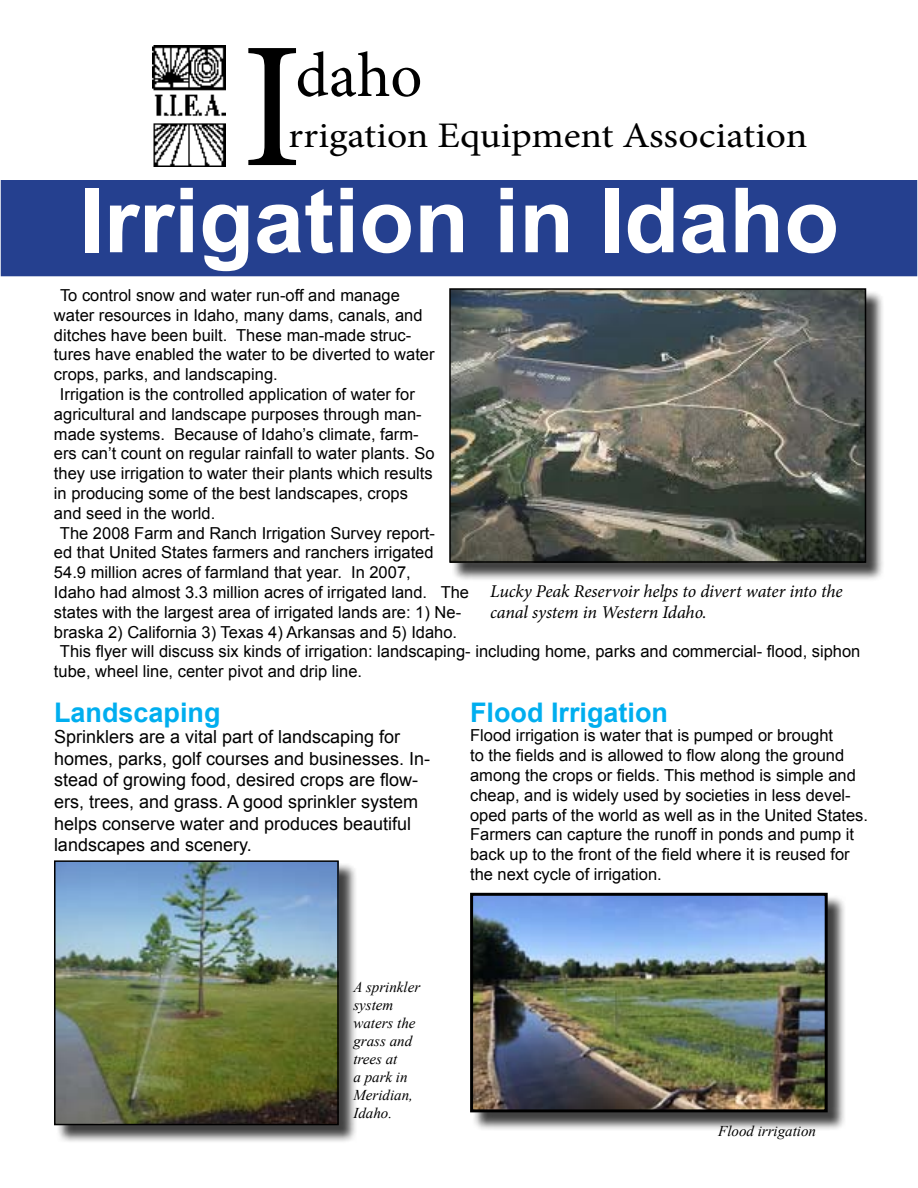
<style>
.page{position:relative;width:918px;height:1188px;background:#fff}
.page>*{position:absolute;margin:0;border:0;box-sizing:border-box;transform-origin:0 0}
.t1{font:180px "Minion Pro";color:#000}
.t2{font:700 90px "Arial";color:#fff}
.t3{font:63px "Minion Pro";color:#000}
.t4{font:36px "Minion Pro";color:#000;scale:1.1 1}
.t5{font:700 27px "Arial";color:#00aeef}
.t6{font:18px/21.6px "Arial";color:#000}
.t7{font:italic 18px/21.6px "Minion Pro";letter-spacing:-.01em;color:#000}
.t8{font:16.5px/19.8px "Arial";color:#000}
.t9{font:italic 15px/18px "Times New Roman";color:#000}
</style>
<div class="page">
<div style="left:2px;top:181px;width:914px;height:95px;background:#25408f"></div>
<div style="left:1px;top:180px;width:916px;height:96px;border:2px solid #25408f"></div>
<div style="left:473px;top:895px;width:373px;height:236px;background:#000;opacity:.75"></div>
<img style="left:474px;top:897px;width:350px;height:211px">
<div style="left:470px;top:893px;width:358px;height:219px;border:3px solid #000"></div>
<img style="left:153px;top:46px;width:73px;height:120px">
<div style="left:57px;top:863px;width:301px;height:280px;background:#000;opacity:.75"></div>
<img style="left:57px;top:863px;width:279px;height:259px">
<div style="left:54px;top:860px;width:285px;height:265px;border:2px solid #000"></div>
<div style="left:452px;top:291px;width:433px;height:291px;background:#000;opacity:.75"></div>
<img style="left:452px;top:291px;width:411px;height:269px">
<div style="left:449px;top:288px;width:417px;height:275px;border:2px solid #000"></div>
<h1 class="t1" style="left:242px;top:-13px;width:63px">I</h1>
<h3 class="t3" style="left:296px;top:34px;width:128px">daho</h3>
<h3 class="t4" style="left:289px;top:111px;width:473px">rrigation Equipment Association</h3>
<h2 class="t2" style="left:79px;top:161px;width:762px">Irrigation in Idaho</h2>
<p class="t8" style="left:60px;top:286px;width:341px">To control snow and water run-off and manage</p>
<p class="t8" style="left:54px;top:305px;width:370px">water resources in Idaho, many dams, canals, and</p>
<p class="t8" style="left:54px;top:325px;width:359px">ditches have been built. These man-made struc-</p>
<p class="t8" style="left:54px;top:345px;width:382px">tures have enabled the water to be diverted to water</p>
<p class="t8" style="left:54px;top:365px;width:225px">crops, parks, and landscaping.</p>
<p class="t8" style="left:60px;top:385px;width:356px">Irrigation is the controlled application of water for</p>
<p class="t8" style="left:54px;top:404px;width:369px">agricultural and landscape purposes through man-</p>
<p class="t8" style="left:54px;top:424px;width:366px">made systems. Because of Idaho’s climate, farm-</p>
<p class="t8" style="left:54px;top:444px;width:382px">ers can’t count on regular rainfall to water plants. So</p>
<p class="t8" style="left:54px;top:464px;width:380px">they use irrigation to water their plants which results</p>
<p class="t8" style="left:54px;top:484px;width:356px">in producing some of the best landscapes, crops</p>
<p class="t8" style="left:54px;top:503px;width:163px">and seed in the world.</p>
<p class="t8" style="left:60px;top:523px;width:376px">The 2008 Farm and Ranch Irrigation Survey report-</p>
<p class="t8" style="left:54px;top:543px;width:381px">ed that United States farmers and ranchers irrigated</p>
<p class="t8" style="left:54px;top:563px;width:358px">54.9 million acres of farmland that year. In 2007,</p>
<p class="t8" style="left:54px;top:583px;width:417px">Idaho had almost 3.3 million acres of irrigated land. The</p>
<p class="t8" style="left:54px;top:602px;width:409px">states with the largest area of irrigated lands are: 1) Ne-</p>
<p class="t8" style="left:54px;top:622px;width:405px">braska 2) California 3) Texas 4) Arkansas and 5) Idaho.</p>
<p class="t8" style="left:60px;top:642px;width:802px">This flyer will discuss six kinds of irrigation: landscaping- including home, parks and commercial- flood, siphon</p>
<p class="t8" style="left:54px;top:662px;width:310px">tube, wheel line, center pivot and drip line.</p>
<p class="t7" style="left:490px;top:580px;width:354px">Lucky Peak Reservoir helps to divert water into the canal system in Western Idaho.</p>
<h3 class="t5" style="left:54px;top:694px;width:168px">Landscaping</h3>
<p class="t6" style="left:54px;top:726px;width:378px">Sprinklers are a vital part of landscaping for homes, parks, golf courses and businesses. In&shy;stead of growing food, desired crops are flow&shy;ers, trees, and grass. A good sprinkler system helps conserve water and produces beautiful landscapes and scenery.</p>
<p class="t9" style="left:353px;top:977px;width:68px">A sprinkler system waters the grass and trees at<br>a park in<br>Meridian,<br>Idaho.</p>
<h3 class="t5" style="left:470px;top:694px;width:200px">Flood Irrigation</h3>
<p class="t8" style="left:470px;top:726px;width:400px">Flood irrigation is water that is pumped or brought<br>to the fields and is allowed to flow along the ground among the crops or fields. This method is simple and cheap, and is widely used by societies in less devel&shy;oped parts of the world as well as in the United States.<br>Farmers can capture the runoff in ponds and pump it back up to the front of the field where it is reused for the next cycle of irrigation.</p>
<p class="t9" style="left:718px;top:1121px;width:99px">Flood irrigation</p>
</div>
